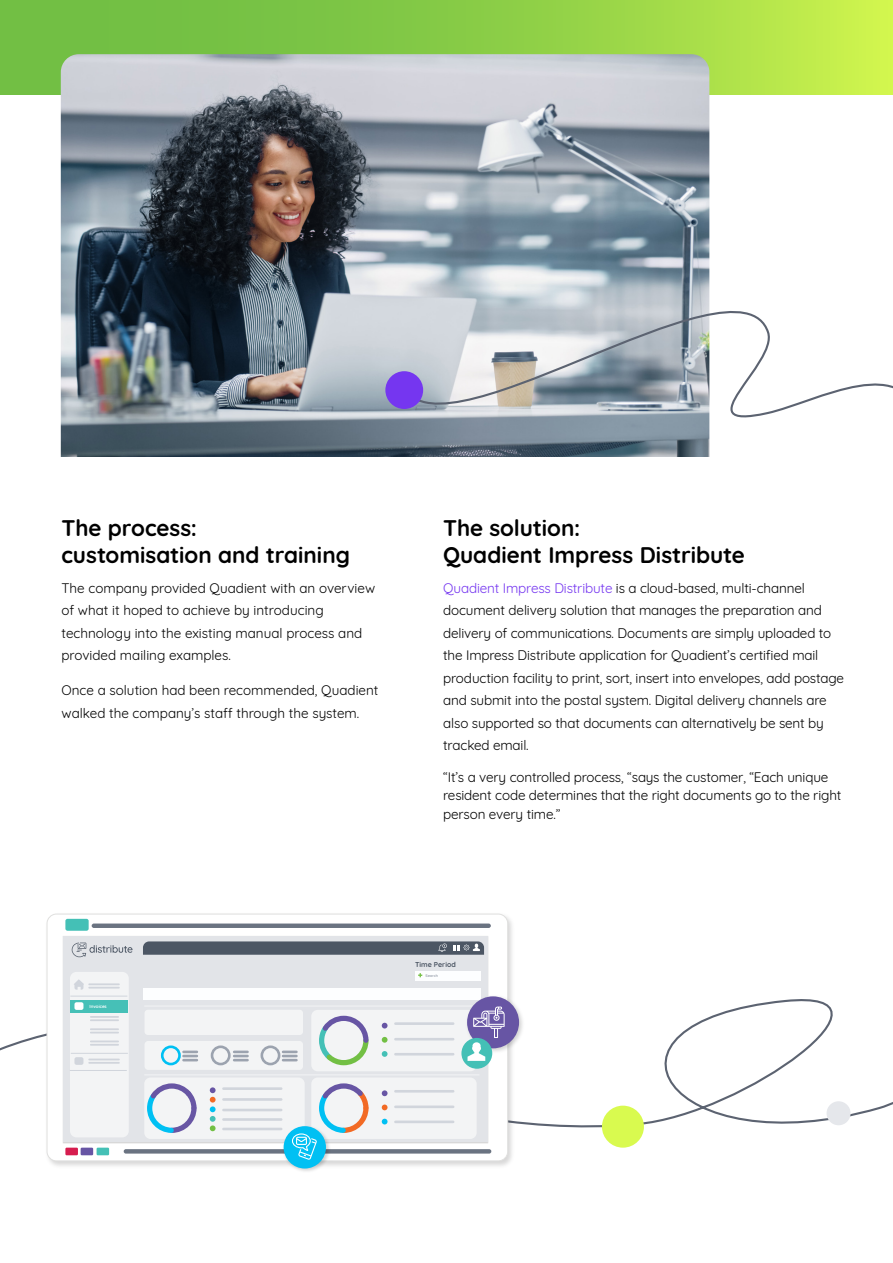
<style>
.page{position:relative;width:893px;height:1263px;background:#fff}
.page>*{position:absolute;margin:0;border:0;box-sizing:border-box;transform-origin:0 0}
.t1{font:700 22.5px/27px "Quicksand";color:#000}
.t2{font:13.5px/22.5px "Quicksand";letter-spacing:-.01em;color:#000}
.t3{font:700 7.05px "Quicksand";color:#4c5664}
.t4{font:700 4.5px "Quicksand";color:#fff}
.t5{font:700 3.75px "Quicksand";color:#9ca3af}
.s1{color:#7536f0}
</style>
<div class="page">
<svg style="left:0;top:0;width:893px;height:94px;background:#94d247"></svg>
<svg style="left:0;top:999px;width:893px;height:139px"></svg>
<div style="left:602px;top:1106px;width:42px;height:42px;background:#d9fa4f;border-radius:50%"></div>
<div style="left:826px;top:1101px;width:24px;height:24px;background:#e5e7eb;border-radius:50%"></div>
<img style="left:44px;top:913px;width:473px;height:253px">
<div style="left:47px;top:914px;width:461px;height:247px;background:#fff;border-radius:9px"></div>
<div style="left:47px;top:914px;width:461px;height:247px;border:1px solid #e0e0df;border-radius:9px"></div>
<div style="left:92px;top:923px;width:399px;height:5px;background:#6a7381;border-radius:2px"></div>
<svg style="left:124px;top:1149px;width:367px;height:4px"></svg>
<div style="left:65px;top:919px;width:24px;height:12px;background:#44c0b6;border-radius:2px"></div>
<div style="left:65px;top:1148px;width:13px;height:7px;background:#d61d4f"></div>
<div style="left:81px;top:1148px;width:12px;height:7px;background:#6755a4"></div>
<div style="left:97px;top:1148px;width:12px;height:7px;background:#44c0b6"></div>
<div style="left:64px;top:936px;width:424px;height:206px;background:#e2e4e8"></div>
<div style="left:70px;top:972px;width:59px;height:165px;background:#f3f4f5;border-radius:6px"></div>
<svg style="left:74px;top:979px;width:10px;height:11px"></svg>
<hr style="left:88px;top:983px;width:32px;height:2px;background:#d1d5dc">
<hr style="left:88px;top:987px;width:32px;height:1px;background:#d1d5dc">
<div style="left:74px;top:1057px;width:9px;height:8px;background:#d1d5dc;border-radius:2px"></div>
<hr style="left:88px;top:1058px;width:32px;height:2px;background:#d1d5dc">
<hr style="left:88px;top:1062px;width:32px;height:2px;background:#d1d5dc">
<hr style="left:90px;top:1016px;width:29px;height:2px;background:#d1d5dc">
<hr style="left:90px;top:1019px;width:29px;height:2px;background:#d1d5dc">
<hr style="left:90px;top:1028px;width:29px;height:2px;background:#d1d5dc">
<svg style="left:90px;top:1032px;width:29px;height:1px"></svg>
<hr style="left:90px;top:1040px;width:29px;height:2px;background:#d1d5dc">
<hr style="left:90px;top:1044px;width:29px;height:2px;background:#d1d5dc">
<svg style="left:143px;top:941px;width:341px;height:14px;background:#57616e"></svg>
<div style="left:71px;top:1000px;width:57px;height:12px;background:#46c0b7"></div>
<div style="left:74px;top:1002px;width:9px;height:8px;background:#fff;border-radius:2px"></div>
<div style="left:143px;top:989px;width:338px;height:11px;background:#fdfeff"></div>
<div style="left:311px;top:1010px;width:166px;height:61px;background:#f3f4f5;border-radius:6px"></div>
<svg style="left:319px;top:1015px;width:50px;height:51px"></svg>
<svg style="left:382px;top:1023px;width:6px;height:5px"></svg>
<svg style="left:382px;top:1037px;width:6px;height:6px"></svg>
<svg style="left:382px;top:1051px;width:6px;height:6px"></svg>
<hr style="left:395px;top:1022px;width:58px;height:3px;background:#d1d5dc">
<hr style="left:395px;top:1038px;width:58px;height:2px;background:#d1d5dc">
<hr style="left:395px;top:1053px;width:58px;height:2px;background:#d1d5dc">
<div style="left:311px;top:1077px;width:166px;height:62px;background:#f3f4f5;border-radius:6px"></div>
<svg style="left:382px;top:1090px;width:6px;height:6px"></svg>
<svg style="left:382px;top:1104px;width:6px;height:6px"></svg>
<svg style="left:382px;top:1119px;width:6px;height:5px"></svg>
<hr style="left:395px;top:1090px;width:58px;height:2px;background:#d1d5dc">
<hr style="left:395px;top:1105px;width:58px;height:3px;background:#d1d5dc">
<hr style="left:395px;top:1120px;width:58px;height:3px;background:#d1d5dc">
<div style="left:144px;top:1077px;width:161px;height:62px;background:#f3f4f5;border-radius:6px"></div>
<svg style="left:144px;top:1081px;width:53px;height:52px"></svg>
<hr style="left:223px;top:1087px;width:58px;height:3px;background:#d1d5dc">
<hr style="left:223px;top:1098px;width:58px;height:3px;background:#d1d5dc">
<hr style="left:223px;top:1109px;width:58px;height:2px;background:#d1d5dc">
<hr style="left:223px;top:1118px;width:58px;height:3px;background:#d1d5dc">
<svg style="left:210px;top:1087px;width:6px;height:44px"></svg>
<hr style="left:223px;top:1128px;width:58px;height:2px;background:#d1d5dc">
<div style="left:415px;top:971px;width:66px;height:9px;background:#fdfeff"></div>
<svg style="left:418px;top:973px;width:4px;height:4px"></svg>
<svg style="left:72px;top:942px;width:61px;height:15px"></svg>
<hr style="left:71px;top:1053px;width:57px;height:1px;background:#d1d5dc">
<hr style="left:70px;top:1070px;width:57px;height:1px;background:#d1d5dc">
<hr style="left:70px;top:996px;width:57px;height:1px;background:#d1d5dc">
<div style="left:145px;top:1010px;width:158px;height:25px;background:#f3f4f5;border-radius:3px"></div>
<div style="left:145px;top:1041px;width:158px;height:29px;background:#f3f4f5;border-radius:4px"></div>
<hr style="left:144px;top:1006px;width:335px;height:1px;background:#f3f4f5">
<hr style="left:144px;top:1074px;width:335px;height:1px;background:#f3f4f5">
<div style="left:161px;top:1045px;width:20px;height:20px;border:3px solid #00c0f3;border-radius:50%"></div>
<div style="left:211px;top:1045px;width:20px;height:20px;border:3px solid #9ca3af;border-radius:50%"></div>
<div style="left:261px;top:1045px;width:19px;height:20px;border:3px solid #9ca3af;border-radius:50%"></div>
<svg style="left:184px;top:1050px;width:13px;height:11px"></svg>
<hr style="left:234px;top:1050px;width:14px;height:3px;background:#9ca3af">
<svg style="left:234px;top:1055px;width:14px;height:6px"></svg>
<svg style="left:283px;top:1050px;width:13px;height:11px"></svg>
<img style="left:464px;top:992px;width:62px;height:64px">
<div style="left:467px;top:996px;width:52px;height:52px;background:#6755a4;border-radius:50%"></div>
<img style="left:281px;top:1128px;width:51px;height:43px">
<div style="left:284px;top:1126px;width:42px;height:42px;background:#00c0f3;border-radius:50%"></div>
<svg style="left:292px;top:1081px;width:79px;height:79px"></svg>
<div style="left:461px;top:1038px;width:31px;height:31px;background:#44c0b6;border-radius:50%"></div>
<svg style="left:467px;top:1006px;width:38px;height:55px"></svg>
<img style="left:61px;top:54px;width:648px;height:403px">
<svg style="left:399px;top:244px;width:494px;height:213px"></svg>
<div style="left:385px;top:371px;width:38px;height:38px;background:#7536f0;border-radius:50%"></div>
<h1 class="t1" style="left:62px;top:513px;width:290px">The process: customisation and training</h1>
<p class="t2" style="left:62px;top:575px;width:315px">The company provided Quadient with an overview of what it hoped to achieve by introducing technology into the existing manual process and provided mailing examples.</p>
<p class="t2" style="left:62px;top:678px;width:318px">Once a solution had been recommended, Quadient walked the company’s staff through the system.</p>
<h1 class="t1" style="left:443px;top:513px;width:303px">The solution:<br>Quadient Impress Distribute</h1>
<p class="t2" style="left:443px;top:575px;width:402px"><span class="s1">Quadient Impress Distribute</span> is a cloud-based, multi-channel document delivery solution that manages the preparation and delivery of communications. Documents are simply uploaded to the Impress Distribute application for Quadient’s certified mail production facility to print, sort, insert into envelopes, add postage and submit into the postal system. Digital delivery channels are also supported so that documents can alternatively be sent by tracked email.</p>
<p class="t2" style="left:443px;top:766px;width:400px;line-height:18.8px">“It’s a very controlled process, “says the customer, “Each unique resident code determines that the right documents go to the right person every time.”</p>
<p class="t4" style="left:90px;top:1003px;width:19px">Invoices</p>
<p class="t3" style="left:415px;top:959px;width:42px">Time Period</p>
<p class="t5" style="left:426px;top:972px;width:14px">Search</p>
</div>
